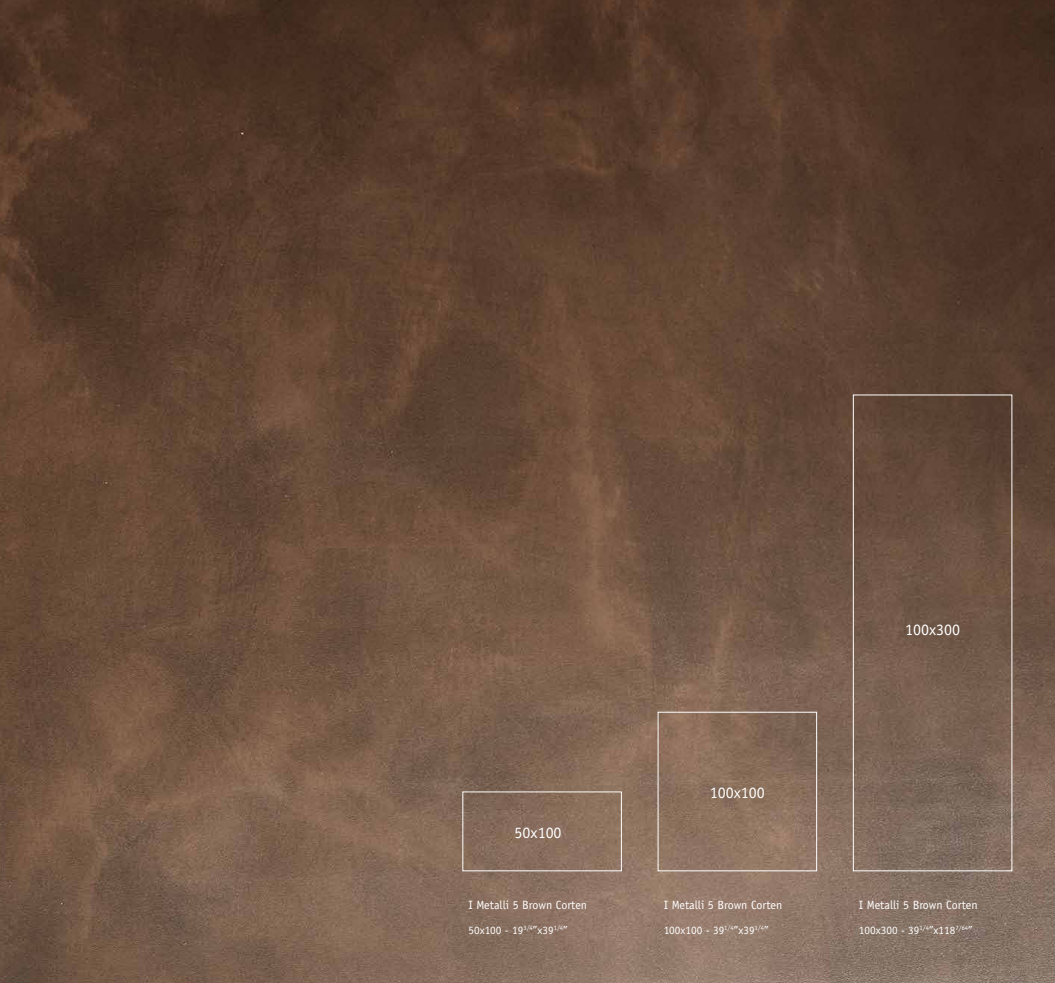
<style>
.page{position:relative;width:1055px;height:983px;background:#fff}
.page>*{position:absolute;margin:0;border:0;box-sizing:border-box;transform-origin:0 0}
.t1{font:15.9px "Officina Sans";color:#fff}
.t2{font:12px "Officina Sans";color:#fff}
.t3{font:11.25px "Officina Sans";color:#fff}
</style>
<div class="page">
<img style="left:0;top:0;width:1054px;height:982px">
<div style="left:853px;top:394px;width:159px;height:477px;border:1px solid #fff"></div>
<div style="left:657px;top:711px;width:160px;height:160px;border:1px solid #fff"></div>
<div style="left:462px;top:791px;width:159px;height:80px;border:1px solid #fff"></div>
<h1 class="t1" style="left:514px;top:823px;width:49px">50x100</h1>
<p class="t2" style="left:468px;top:897px;width:120px">I Metalli 5 Brown Corten</p>
<p class="t3" style="left:468px;top:923px;width:101px">50x100 - 19<sup>3/4</sup>”x39<sup>1/4</sup>”</p>
<h1 class="t1" style="left:709px;top:783px;width:57px">100x100</h1>
<p class="t2" style="left:663px;top:897px;width:120px">I Metalli 5 Brown Corten</p>
<p class="t3" style="left:663px;top:923px;width:106px">100x100 - 39<sup>1/4</sup>”x39<sup>1/4</sup>”</p>
<h1 class="t1" style="left:905px;top:620px;width:57px">100x300</h1>
<p class="t2" style="left:859px;top:897px;width:120px">I Metalli 5 Brown Corten</p>
<p class="t3" style="left:859px;top:923px;width:115px">100x300 - 39<sup>1/4</sup>”x118<sup>7/64</sup>”</p>
</div>
